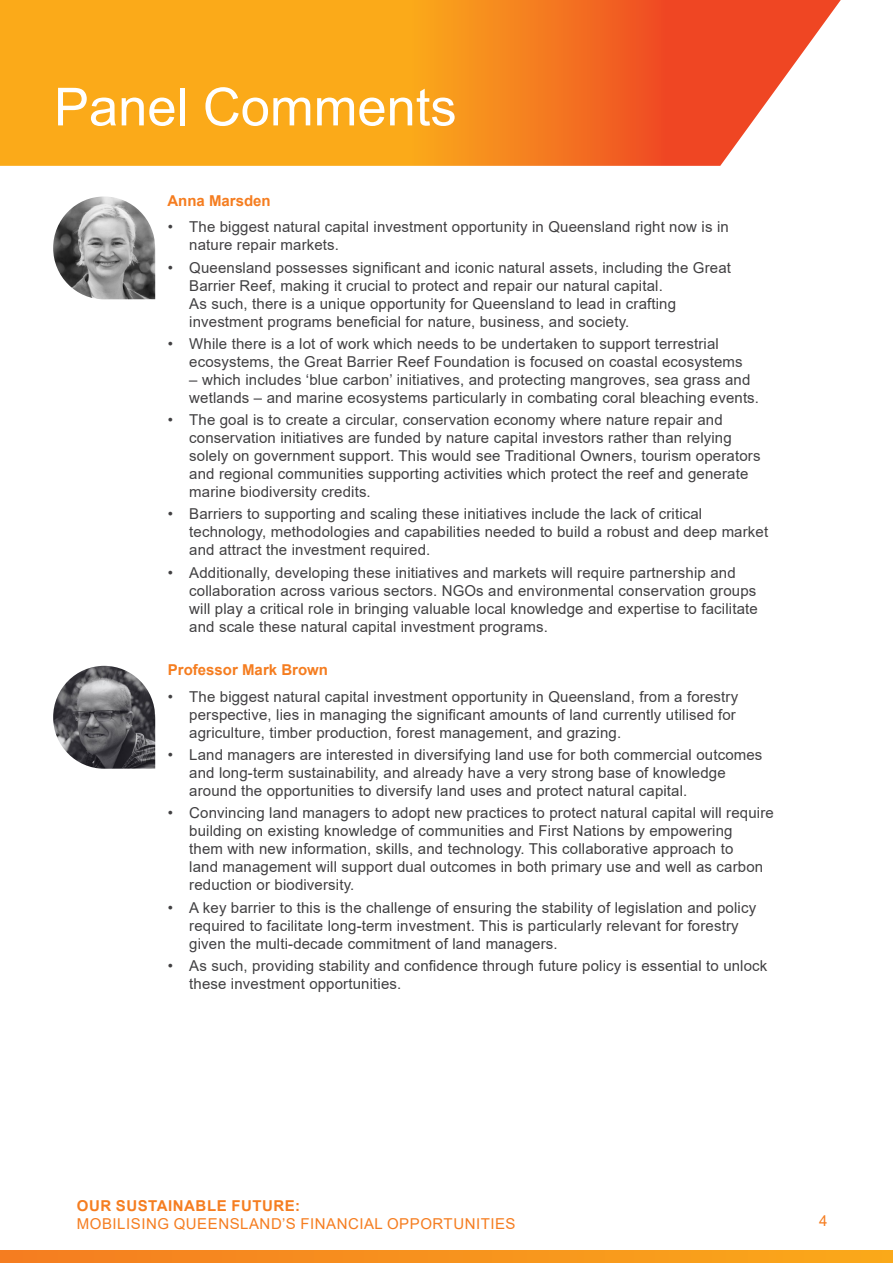
<style>
.page{position:relative;width:893px;height:1263px;background:#fff}
.page>*{position:absolute;margin:0;border:0;box-sizing:border-box;transform-origin:0 0}
.t1{font:52.5px "Arial";color:#fff}
.t2{font:15px/18px "Arial";letter-spacing:.01em;color:#414042}
.t3{font:15px "Arial";letter-spacing:.035em;color:#f57d20}
.t4{font:700 15px "Arial";color:#f57d20}
.t5{font:700 15px "Arial";letter-spacing:.035em;color:#f57d20}
</style>
<div class="page">
<svg style="left:0;top:0;width:841px;height:166px;background:#f7942d"></svg>
<img style="left:53px;top:196px;width:102px;height:103px">
<img style="left:53px;top:666px;width:102px;height:103px">
<svg style="left:0;top:1250px;width:893px;height:13px;background:#f7921d"></svg>
<h1 class="t1" style="left:54px;top:71px;width:404px">Panel Comments</h1>
<p class="t4" style="left:167px;top:190px;width:105px">Anna Marsden</p>
<p class="t2" style="left:189px;top:218px;width:541px;text-indent:-21px">• The biggest natural capital investment opportunity in Queensland right now is in nature repair markets.</p>
<p class="t2" style="left:189px;top:258px;width:543px;text-indent:-21px">• Queensland possesses significant and iconic natural assets, including the Great Barrier Reef, making it crucial to protect and repair our natural capital.<br>As such, there is a unique opportunity for Queensland to lead in crafting investment programs beneficial for nature, business, and society.</p>
<p class="t2" style="left:189px;top:335px;width:555px;text-indent:-21px">• While there is a lot of work which needs to be undertaken to support terrestrial ecosystems, the Great Barrier Reef Foundation is focused on coastal ecosystems</p>
<p class="t2" style="left:189px;top:371px;width:571px">– which includes ‘blue carbon’ initiatives, and protecting mangroves, sea grass and wetlands – and marine ecosystems particularly in combating coral bleaching events.</p>
<p class="t2" style="left:189px;top:411px;width:573px;text-indent:-21px">• The goal is to create a circular, conservation economy where nature repair and conservation initiatives are funded by nature capital investors rather than relying solely on government support. This would see Traditional Owners, tourism operators and regional communities supporting activities which protect the reef and generate marine biodiversity credits.</p>
<p class="t2" style="left:189px;top:505px;width:580px;text-indent:-21px">• Barriers to supporting and scaling these initiatives include the lack of critical technology, methodologies and capabilities needed to build a robust and deep market and attract the investment required.</p>
<p class="t2" style="left:189px;top:563px;width:570px;text-indent:-21px">• Additionally, developing these initiatives and markets will require partnership and collaboration across various sectors. NGOs and environmental conservation groups will play a critical role in bringing valuable local knowledge and expertise to facilitate and scale these natural capital investment programs.</p>
<p class="t4" style="left:168px;top:659px;width:162px">Professor Mark Brown</p>
<p class="t2" style="left:189px;top:687px;width:550px;text-indent:-21px">• The biggest natural capital investment opportunity in Queensland, from a forestry perspective, lies in managing the significant amounts of land currently utilised for agriculture, timber production, forest management, and grazing.</p>
<p class="t2" style="left:189px;top:746px;width:575px;text-indent:-21px">• Land managers are interested in diversifying land use for both commercial outcomes and long-term sustainability, and already have a very strong base of knowledge around the opportunities to diversify land uses and protect natural capital.</p>
<p class="t2" style="left:189px;top:804px;width:586px;text-indent:-21px">• Convincing land managers to adopt new practices to protect natural capital will require building on existing knowledge of communities and First Nations by empowering<br>them with new information, skills, and technology. This collaborative approach to<br>land management will support dual outcomes in both primary use and well as carbon reduction or biodiversity.</p>
<p class="t2" style="left:189px;top:898px;width:568px;text-indent:-21px">• A key barrier to this is the challenge of ensuring the stability of legislation and policy required to facilitate long-term investment. This is particularly relevant for forestry given the multi-decade commitment of land managers.</p>
<p class="t2" style="left:189px;top:956px;width:580px;text-indent:-21px">• As such, providing stability and confidence through future policy is essential to unlock these investment opportunities.</p>
<p class="t5" style="left:77px;top:1195px;width:225px">OUR SUSTAINABLE FUTURE:</p>
<p class="t3" style="left:77px;top:1213px;width:440px">MOBILISING QUEENSLAND’S FINANCIAL OPPORTUNITIES</p>
<p class="t3" style="left:819px;top:1210px;width:10px">4</p>
</div>
